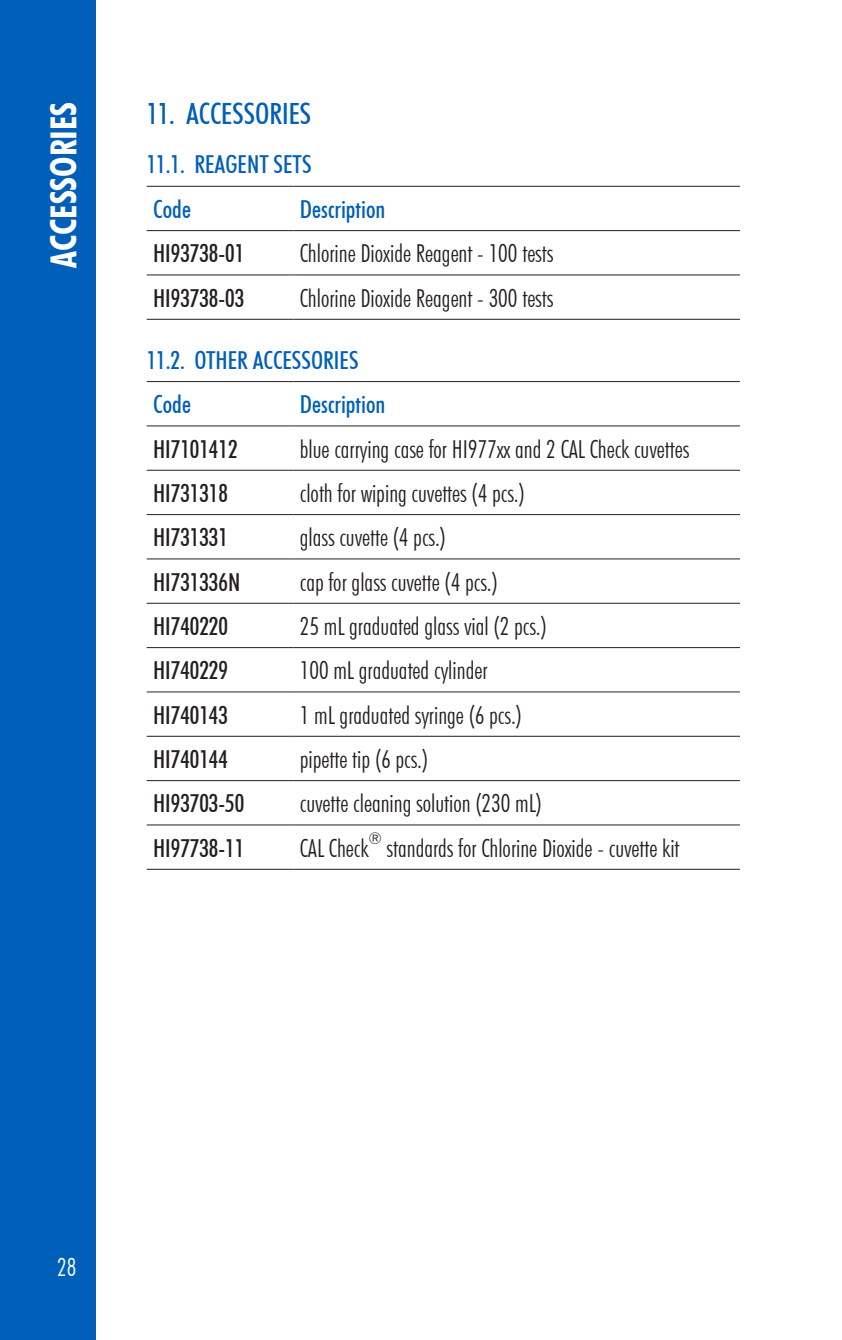
<style>
.page{position:relative;width:842px;height:1340px;background:#fff}
.page>*{position:absolute;margin:0;border:0;box-sizing:border-box;transform-origin:0 0}
.t1{font:700 condensed 36px "Futura BT";color:#fff}
.t2{font:500 condensed 29.25px "Futura BT";color:#005fb9}
.t3{font:300 condensed 24.75px "Futura BT";color:#231f20}
.t4{font:500 condensed 24.75px "Futura BT";color:#231f20}
.t5{font:500 condensed 24.75px/44.6px "Futura BT";color:#005fb9}
.t6{font:300 condensed 24.75px "Futura BT";color:#fff}
.t7{font:300 condensed 16.2px "Futura BT";color:#231f20}
</style>
<div class="page">
<div style="left:0;top:0;width:96px;height:1339px;background:#005fb9"></div>
<hr style="left:147px;top:230px;width:146px;height:1px;background:#231f20">
<hr style="left:293px;top:230px;width:447px;height:1px;background:#231f20">
<hr style="left:147px;top:274px;width:146px;height:1px;background:#231f20">
<hr style="left:293px;top:274px;width:447px;height:1px;background:#231f20">
<hr style="left:147px;top:319px;width:146px;height:1px;background:#231f20">
<hr style="left:293px;top:319px;width:447px;height:1px;background:#231f20">
<hr style="left:147px;top:186px;width:146px;height:1px;background:#231f20">
<hr style="left:293px;top:186px;width:447px;height:1px;background:#231f20">
<hr style="left:147px;top:470px;width:146px;height:1px;background:#231f20">
<hr style="left:293px;top:470px;width:447px;height:1px;background:#231f20">
<hr style="left:147px;top:514px;width:146px;height:1px;background:#231f20">
<hr style="left:293px;top:514px;width:447px;height:1px;background:#231f20">
<hr style="left:147px;top:558px;width:146px;height:1px;background:#231f20">
<hr style="left:293px;top:558px;width:447px;height:1px;background:#231f20">
<hr style="left:147px;top:603px;width:146px;height:1px;background:#231f20">
<hr style="left:293px;top:603px;width:447px;height:1px;background:#231f20">
<hr style="left:147px;top:647px;width:146px;height:1px;background:#231f20">
<hr style="left:293px;top:647px;width:447px;height:1px;background:#231f20">
<hr style="left:147px;top:691px;width:146px;height:1px;background:#231f20">
<hr style="left:293px;top:691px;width:447px;height:1px;background:#231f20">
<hr style="left:147px;top:736px;width:146px;height:1px;background:#231f20">
<hr style="left:293px;top:736px;width:447px;height:1px;background:#231f20">
<hr style="left:147px;top:780px;width:146px;height:1px;background:#231f20">
<hr style="left:293px;top:780px;width:447px;height:1px;background:#231f20">
<hr style="left:147px;top:824px;width:146px;height:1px;background:#231f20">
<hr style="left:293px;top:824px;width:447px;height:1px;background:#231f20">
<hr style="left:147px;top:869px;width:146px;height:1px;background:#231f20">
<hr style="left:293px;top:869px;width:447px;height:1px;background:#231f20">
<hr style="left:147px;top:381px;width:146px;height:1px;background:#231f20">
<hr style="left:293px;top:381px;width:447px;height:1px;background:#231f20">
<hr style="left:147px;top:425px;width:146px;height:1px;background:#231f20">
<hr style="left:293px;top:425px;width:447px;height:1px;background:#231f20">
<h1 class="t1" style="left:42px;top:268px;width:168px;rotate:-90deg">ACCESSORIES</h1>
<p class="t2" style="left:147px;top:96px;width:166px">11. ACCESSORIES</p>
<p class="t5" style="left:147px;top:142px;width:166px">11.1. REAGENT SETS<br>Code</p>
<p class="t5" style="left:300px;top:186px;width:87px">Description</p>
<p class="t4" style="left:153px;top:238px;width:93px">HI93738-01</p>
<p class="t3" style="left:300px;top:238px;width:255px">Chlorine Dioxide Reagent - 100 tests</p>
<p class="t4" style="left:153px;top:283px;width:93px">HI93738-03</p>
<p class="t3" style="left:300px;top:283px;width:255px">Chlorine Dioxide Reagent - 300 tests</p>
<p class="t5" style="left:147px;top:337px;width:213px">11.2. OTHER ACCESSORIES<br>Code</p>
<p class="t5" style="left:300px;top:382px;width:87px">Description</p>
<p class="t4" style="left:153px;top:433px;width:86px">HI7101412</p>
<p class="t3" style="left:300px;top:433px;width:391px">blue carrying case for HI977xx and 2 CAL Check cuvettes</p>
<p class="t4" style="left:153px;top:478px;width:76px">HI731318</p>
<p class="t3" style="left:300px;top:478px;width:226px">cloth for wiping cuvettes (4 pcs.)</p>
<p class="t4" style="left:153px;top:522px;width:76px">HI731331</p>
<p class="t3" style="left:300px;top:522px;width:148px">glass cuvette (4 pcs.)</p>
<p class="t4" style="left:153px;top:566px;width:89px">HI731336N</p>
<p class="t3" style="left:300px;top:566px;width:199px">cap for glass cuvette (4 pcs.)</p>
<p class="t4" style="left:153px;top:611px;width:76px">HI740220</p>
<p class="t3" style="left:300px;top:611px;width:248px">25 mL graduated glass vial (2 pcs.)</p>
<p class="t4" style="left:153px;top:655px;width:76px">HI740229</p>
<p class="t3" style="left:300px;top:655px;width:189px">100 mL graduated cylinder</p>
<p class="t4" style="left:153px;top:699px;width:76px">HI740143</p>
<p class="t3" style="left:300px;top:699px;width:224px">1 mL graduated syringe (6 pcs.)</p>
<p class="t4" style="left:153px;top:744px;width:76px">HI740144</p>
<p class="t3" style="left:300px;top:744px;width:130px">pipette tip (6 pcs.)</p>
<p class="t4" style="left:153px;top:788px;width:93px">HI93703-50</p>
<p class="t3" style="left:300px;top:788px;width:244px">cuvette cleaning solution (230 mL)</p>
<p class="t4" style="left:153px;top:832px;width:93px">HI97738-11</p>
<p class="t3" style="left:300px;top:832px;width:70px">CAL Check</p>
<p class="t7" style="left:368px;top:828px;width:15px">®</p>
<p class="t3" style="left:387px;top:832px;width:294px">standards for Chlorine Dioxide - cuvette kit</p>
<p class="t6" style="left:57px;top:1252px;width:21px">28</p>
</div>
